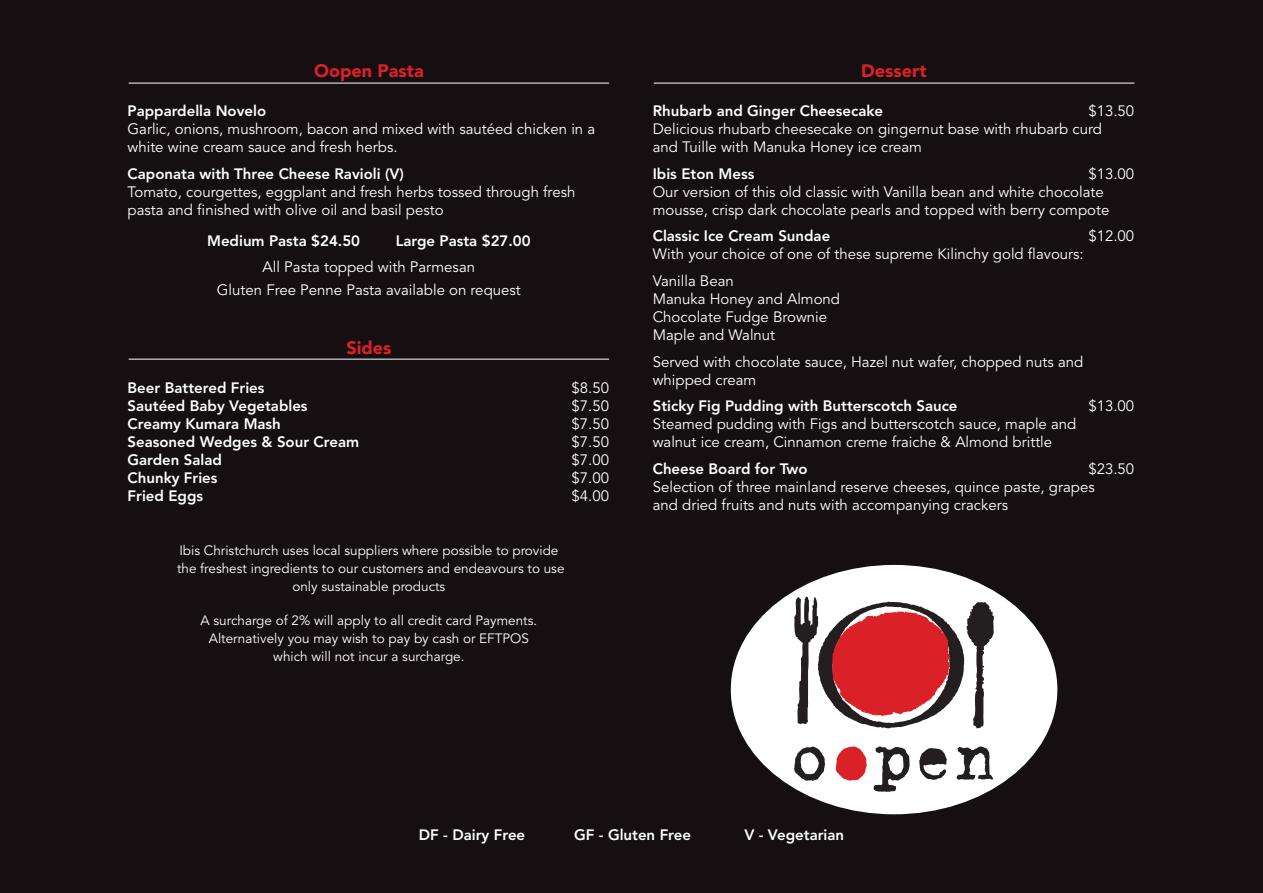
<style>
.page{position:relative;width:1263px;height:893px;background:#160f11}
.page>*{position:absolute;margin:0;border:0;box-sizing:border-box;transform-origin:0 0}
.t1{font:900 18px "Avenir";color:#da2128}
.t2{font:15px/18px "Avenir";color:#fff}
.t3{font:800 15px "Avenir";color:#fff}
.t4{font:13.5px/18px "Avenir";color:#fff;text-align:center}
.s1{font-weight:800}
</style>
<div class="page">
<hr style="left:129px;top:83px;width:480px;height:1px;background:#fff">
<hr style="left:129px;top:359px;width:480px;height:1px;background:#fff">
<hr style="left:654px;top:83px;width:480px;height:1px;background:#fff">
<div style="left:730px;top:564px;width:328px;height:251px;background:#fff;border-radius:50%"></div>
<svg style="left:794px;top:746px;width:31px;height:35px"></svg>
<svg style="left:836px;top:746px;width:31px;height:34px"></svg>
<svg style="left:873px;top:746px;width:37px;height:46px"></svg>
<svg style="left:919px;top:748px;width:28px;height:32px"></svg>
<svg style="left:956px;top:746px;width:37px;height:34px"></svg>
<svg style="left:794px;top:596px;width:200px;height:132px"></svg>
<p class="t1" style="left:314px;top:60px;width:111px">Oopen Pasta</p>
<p class="t3" style="left:128px;top:102px;width:140px">Pappardella Novelo</p>
<p class="t2" style="left:128px;top:121px;width:469px">Garlic, onions, mushroom, bacon and mixed with sautéed chicken in a white wine cream sauce and fresh herbs.</p>
<p class="t2" style="left:128px;top:165px;width:449px"><span class="s1">Caponata with Three Cheese Ravioli (V)<br></span>Tomato, courgettes, eggplant and fresh herbs tossed through fresh pasta and finished with olive oil and basil pesto</p>
<p class="t3" style="left:207px;top:232px;width:155px">Medium Pasta $24.50</p>
<p class="t3" style="left:396px;top:232px;width:136px">Large Pasta $27.00</p>
<p class="t2" style="left:263px;top:258px;width:214px">All Pasta topped with Parmesan</p>
<p class="t2" style="left:217px;top:281px;width:305px">Gluten Free Penne Pasta available on request</p>
<p class="t1" style="left:346px;top:336px;width:47px">Sides</p>
<p class="t3" style="left:128px;top:378px;width:138px">Beer Battered Fries</p>
<p class="t2" style="left:572px;top:379px;width:39px">$8.50</p>
<p class="t3" style="left:128px;top:396px;width:182px">Sautéed Baby Vegetables</p>
<p class="t2" style="left:572px;top:397px;width:39px">$7.50</p>
<p class="t3" style="left:128px;top:414px;width:155px">Creamy Kumara Mash</p>
<p class="t2" style="left:572px;top:415px;width:39px">$7.50</p>
<p class="t3" style="left:128px;top:432px;width:233px">Seasoned Wedges &amp; Sour Cream</p>
<p class="t2" style="left:572px;top:433px;width:39px">$7.50</p>
<p class="t3" style="left:128px;top:450px;width:96px">Garden Salad</p>
<p class="t2" style="left:572px;top:451px;width:39px">$7.00</p>
<p class="t3" style="left:128px;top:468px;width:91px">Chunky Fries</p>
<p class="t2" style="left:572px;top:469px;width:39px">$7.00</p>
<p class="t3" style="left:128px;top:486px;width:77px">Fried Eggs</p>
<p class="t2" style="left:572px;top:487px;width:39px">$4.00</p>
<p class="t4" style="left:177px;top:541px;width:389px">Ibis Christchurch uses local suppliers where possible to provide the freshest ingredients to our customers and endeavours to use only sustainable products</p>
<p class="t4" style="left:200px;top:611px;width:338px">A surcharge of 2% will apply to all credit card Payments.<br>Alternatively you may wish to pay by cash or EFTPOS which will not incur a surcharge.</p>
<p class="t1" style="left:861px;top:60px;width:67px">Dessert</p>
<p class="t3" style="left:653px;top:102px;width:232px">Rhubarb and Ginger Cheesecake</p>
<p class="t2" style="left:653px;top:103px;width:483px;text-indent:436px">$13.50<br>Delicious rhubarb cheesecake on gingernut base with rhubarb curd<br>and Tuille with Manuka Honey ice cream</p>
<p class="t3" style="left:653px;top:165px;width:103px">Ibis Eton Mess</p>
<p class="t2" style="left:653px;top:165px;width:483px;text-indent:436px">$13.00<br>Our version of this old classic with Vanilla bean and white chocolate mousse, crisp dark chocolate pearls and topped with berry compote</p>
<p class="t3" style="left:653px;top:227px;width:179px">Classic Ice Cream Sundae</p>
<p class="t2" style="left:1088px;top:228px;width:47px">$12.00</p>
<p class="t2" style="left:653px;top:246px;width:432px">With your choice of one of these supreme Kilinchy gold flavours:</p>
<p class="t2" style="left:653px;top:272px;width:189px">Vanilla Bean<br>Manuka Honey and Almond<br>Chocolate Fudge Brownie<br>Maple and Walnut</p>
<p class="t2" style="left:653px;top:353px;width:432px">Served with chocolate sauce, Hazel nut wafer, chopped nuts and whipped cream</p>
<p class="t3" style="left:653px;top:397px;width:306px">Sticky Fig Pudding with Butterscotch Sauce</p>
<p class="t2" style="left:1088px;top:397px;width:47px">$13.00</p>
<p class="t2" style="left:653px;top:415px;width:425px">Steamed pudding with Figs and butterscotch sauce, maple and walnut ice cream, Cinnamon creme fraiche &amp; Almond brittle</p>
<p class="t3" style="left:653px;top:459px;width:156px">Cheese Board for Two</p>
<p class="t2" style="left:653px;top:460px;width:483px;text-indent:436px">$23.50<br>Selection of three mainland reserve cheeses, quince paste, grapes<br>and dried fruits and nuts with accompanying crackers</p>
<p class="t3" style="left:419px;top:826px;width:108px">DF - Dairy Free</p>
<p class="t3" style="left:574px;top:826px;width:118px">GF - Gluten Free</p>
<p class="t3" style="left:744px;top:826px;width:101px">V - Vegetarian</p>
</div>
